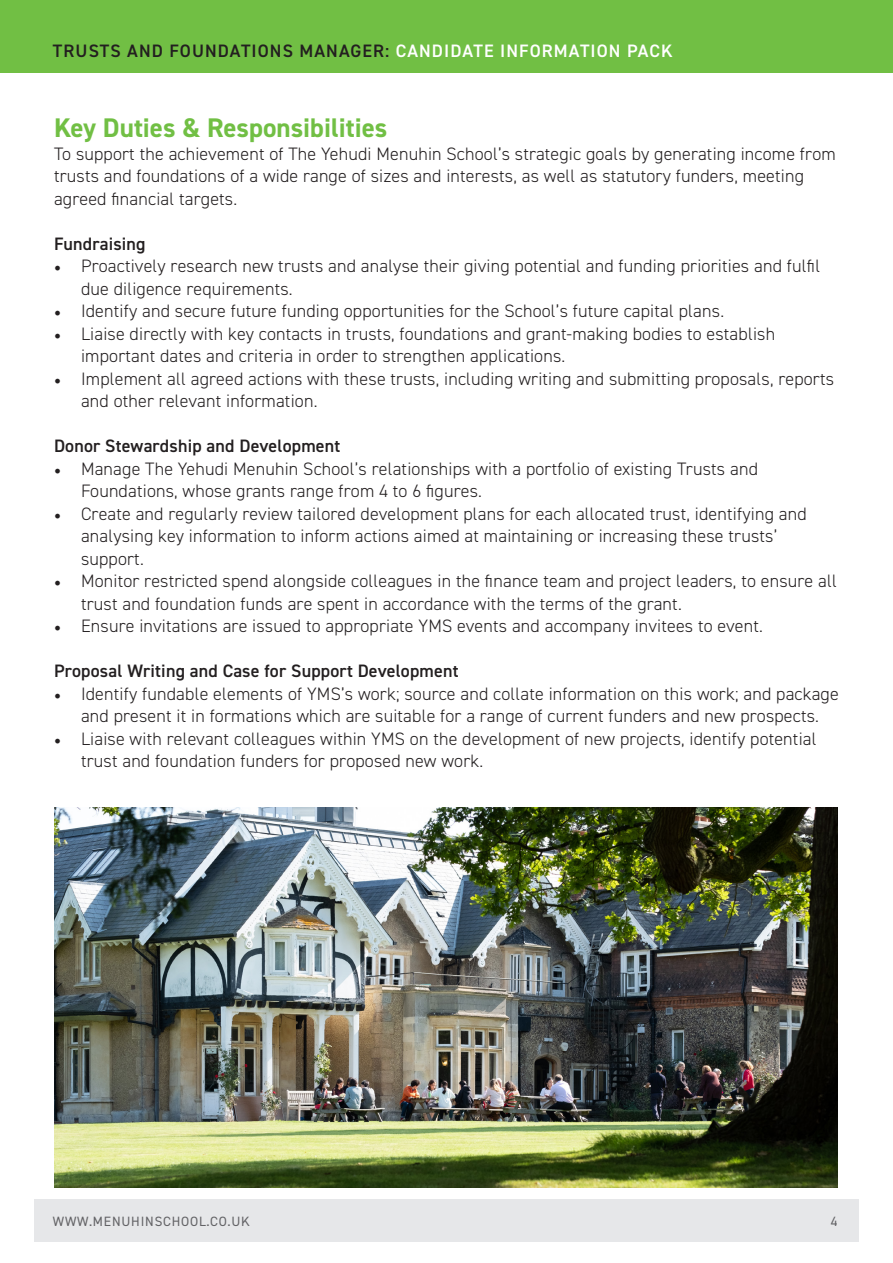
<style>
.page{position:relative;width:893px;height:1263px;background:#fff}
.page>*{position:absolute;margin:0;border:0;box-sizing:border-box;transform-origin:0 0}
.t1{font:700 27px "DIN2014";color:#71bf44}
.t2{font:300 18px/22.5px "DIN2014";letter-spacing:.01em;color:#231f20}
.t3{font:600 18px "DIN2014";letter-spacing:.01em;color:#231f20}
.t4{font:600 18px "DIN2014";letter-spacing:.06em;color:#231f20}
.t5{font:13.5px "DIN2014";letter-spacing:.06em;color:#636366}
.s1{color:#fff}
.s2{font-family:"Minion Pro";font-weight:400}
</style>
<div class="page">
<div style="left:34px;top:1199px;width:825px;height:43px;background:#e6e7e9"></div>
<div style="left:0;top:0;width:893px;height:73px;background:#71bf44"></div>
<img style="left:54px;top:808px;width:784px;height:380px">
<p class="t4" style="left:53px;top:39px;width:621px">TRUSTS AND FOUNDATIONS MANAGER: <span class="s1">CANDIDATE INFORMATION PACK</span></p>
<p class="t1" style="left:54px;top:110px;width:335px">Key Duties &amp; Responsibilities</p>
<p class="t2" style="left:54px;top:142px;width:783px">To support the achievement of The Yehudi Menuhin School’s strategic goals by generating income from trusts and foundations of a wide range of sizes and interests, as well as statutory funders, meeting agreed financial targets.</p>
<p class="t3" style="left:54px;top:232px;width:93px">Fundraising</p>
<p class="t2" style="left:81px;top:255px;width:741px;text-indent:-27px"><span class="s2">•</span> Proactively research new trusts and analyse their giving potential and funding priorities and fulfil due diligence requirements.</p>
<p class="t2" style="left:54px;top:300px;width:672px"><span class="s2">•</span> Identify and secure future funding opportunities for the School’s future capital plans.</p>
<p class="t2" style="left:81px;top:322px;width:696px;text-indent:-27px"><span class="s2">•</span> Liaise directly with key contacts in trusts, foundations and grant-making bodies to establish important dates and criteria in order to strengthen applications.</p>
<p class="t2" style="left:81px;top:367px;width:755px;text-indent:-27px"><span class="s2">•</span> Implement all agreed actions with these trusts, including writing and submitting proposals, reports and other relevant information.</p>
<p class="t3" style="left:54px;top:434px;width:288px">Donor Stewardship and Development</p>
<p class="t2" style="left:81px;top:457px;width:678px;text-indent:-27px"><span class="s2">•</span> Manage The Yehudi Menuhin School’s relationships with a portfolio of existing Trusts and<br>Foundations, whose grants range from 4 to 6 figures.</p>
<p class="t2" style="left:81px;top:502px;width:727px;text-indent:-27px"><span class="s2">•</span> Create and regularly review tailored development plans for each allocated trust, identifying and analysing key information to inform actions aimed at maintaining or increasing these trusts’ support.</p>
<p class="t2" style="left:81px;top:570px;width:757px;text-indent:-27px"><span class="s2">•</span> Monitor restricted spend alongside colleagues in the finance team and project leaders, to ensure all trust and foundation funds are spent in accordance with the terms of the grant.</p>
<p class="t2" style="left:54px;top:615px;width:710px"><span class="s2">•</span> Ensure invitations are issued to appropriate YMS events and accompany invitees to event.</p>
<p class="t3" style="left:54px;top:659px;width:406px">Proposal Writing and Case for Support Development</p>
<p class="t2" style="left:54px;top:682px;width:786px;text-align:center"><span class="s2">•</span> Identify fundable elements of YMS’s work; source and collate information on this work; and package and present it in formations which are suitable for a range of current funders and new prospects.</p>
<p class="t2" style="left:81px;top:727px;width:737px;text-indent:-27px"><span class="s2">•</span> Liaise with relevant colleagues within YMS on the development of new projects, identify potential trust and foundation funders for proposed new work.</p>
<p class="t5" style="left:53px;top:1212px;width:198px">WWW.MENUHINSCHOOL.CO.UK</p>
<p class="t5" style="left:831px;top:1212px;width:8px">4</p>
</div>
